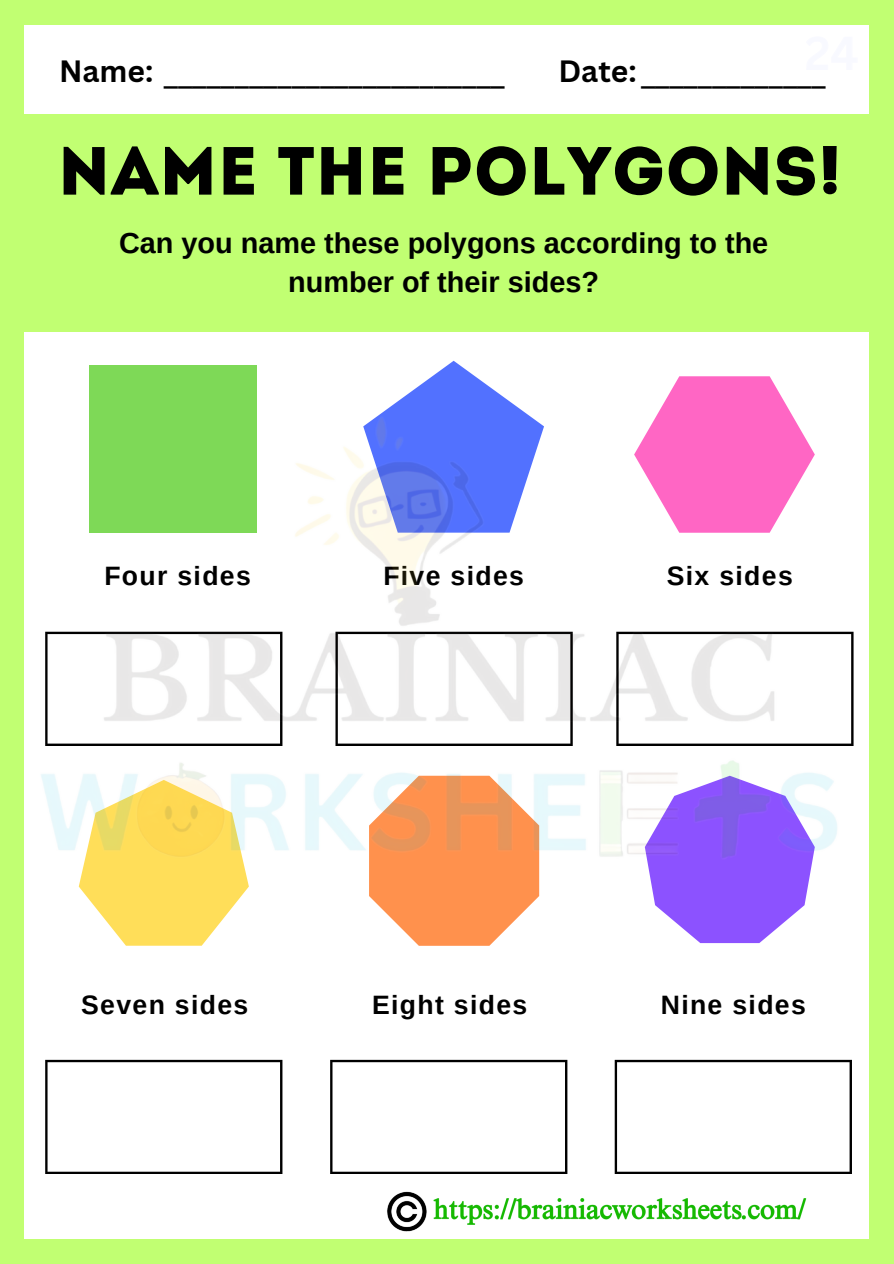
<style>
.page{position:relative;width:894px;height:1264px;background:#fff}
.page>*{position:absolute;margin:0;border:0;box-sizing:border-box;transform-origin:0 0}
.t1{font:67.95px "Intro";color:#000}
.t2{font:33px "Canva Sans";color:#000}
.t3{font:700 30px "Canva Sans";color:#000}
.t4{font:700 28.8px/39.3px "Arimo";color:#000;text-align:center}
.t5{font:700 26.55px "Arimo";letter-spacing:.05em;color:#000}
</style>
<div class="page">
<div style="left:89px;top:365px;width:168px;height:167px;background:#7ed957"></div>
<svg style="left:391px;top:361px;width:125px;height:45px"></svg>
<svg style="left:662px;top:376px;width:125px;height:30px;background:#ff7ccc"></svg>
<svg style="left:82px;top:891px;width:164px;height:54px"></svg>
<svg style="left:369px;top:891px;width:170px;height:54px"></svg>
<svg style="left:652px;top:891px;width:155px;height:52px"></svg>
<svg style="left:45px;top:1059px;width:237px;height:115px"></svg>
<svg style="left:330px;top:1059px;width:237px;height:115px"></svg>
<svg style="left:614px;top:1059px;width:237px;height:115px"></svg>
<div style="left:0;top:114px;width:893px;height:217px;background:#c1ff72"></div>
<div style="left:0;top:0;width:24px;height:1263px;background:#c1ff72"></div>
<div style="left:869px;top:0;width:24px;height:1263px;background:#c1ff72"></div>
<div style="left:0;top:0;width:893px;height:24px;background:#c1ff72"></div>
<div style="left:0;top:1239px;width:893px;height:24px;background:#c1ff72"></div>
<img style="left:387px;top:1191px;width:420px;height:40px">
<img style="left:41px;top:406px;width:813px;height:485px">
<p class="t3" style="left:59px;top:50px;width:96px">Name:</p>
<p class="t2" style="left:164px;top:50px;width:342px">________________________</p>
<p class="t2" style="left:640px;top:50px;width:219px">_____________<sup>24</sup></p>
<p class="t3" style="left:558px;top:50px;width:80px">Date:</p>
<p class="t1" style="left:58px;top:144px;width:785px">NAME THE POLYGONS!</p>
<p class="t4" style="left:119px;top:223px;width:650px">Can you name these polygons according to the number of their sides?</p>
<h2 class="t5" style="left:104px;top:561px;width:148px">Four sides</h2>
<p class="t5" style="left:383px;top:561px;width:142px">Five sides</p>
<h1 class="t5" style="left:666px;top:561px;width:127px">Six sides</h1>
<h2 class="t5" style="left:81px;top:989px;width:168px">Seven sides</h2>
<p class="t5" style="left:372px;top:989px;width:157px">Eight sides</p>
<p class="t5" style="left:660px;top:989px;width:146px">Nine sides</p>
</div>
